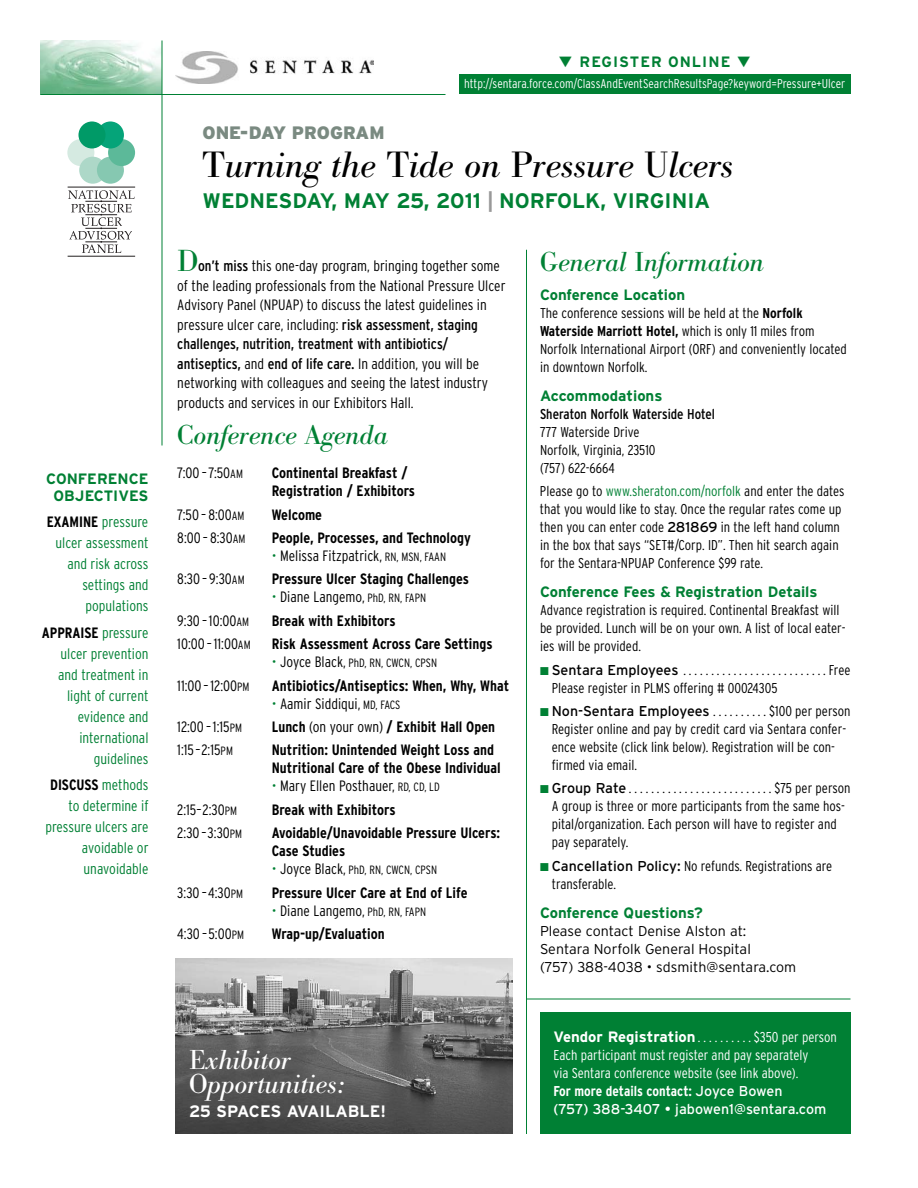
<style>
.page{position:relative;width:918px;height:1188px;background:#fff}
.page>*{position:absolute;margin:0;border:0;box-sizing:border-box;transform-origin:0 0}
.t1{font:italic 36px "Bodoni BE";color:#000}
.t2{font:italic 27px "Bodoni BE";color:#008034}
.t3{font:italic 27px/24px "Bodoni BE";color:#fff}
.t4{font:700 21px "Interstate";color:#008034}
.t5{font:900 18px "Interstate";color:#7a8a81}
.t6{font:700 16.5px "Interstate";color:#fff}
.t7{font:300 condensed 15px/19.5px "Interstate";color:#000}
.t8{font:700 condensed 15px/18px "Interstate";color:#000}
.t9{font:300 condensed 15px/21px "Interstate";color:#008034;text-align:right}
.t10{font:700 15px/16.5px "Interstate";color:#008034;text-align:center}
.t11{font:700 15px "Interstate";letter-spacing:.07em;color:#008034}
.t12{font:300 condensed 14.25px/18px "Interstate";color:#000}
.t13{font:300 condensed 14.25px/18px "Interstate";color:#fff}
.t14{font:300 14.25px/18px "Interstate";color:#000}
.t15{font:condensed 14.25px "Interstate";color:#000}
.t16{font:300 condensed 12.75px "Interstate";color:#fff}
.t17{font:300 condensed 12px "Interstate";color:#000}
.s1{font-weight:700;color:#000}
.s2{font-style:normal}
.s3{color:#999}
.s4{font-family:"Bodoni BE";font-weight:400;font-stretch:normal;font-size:30px;color:#008034}
.s5{font-weight:400}
.s6{font-size:12px}
.s7{color:#008034}
.s8{font-size:15px;color:#008034}
.s9{font-size:15px}
.s10{font-weight:300}
.s11{font-weight:700}
.s12{font-weight:400;font-stretch:normal}
.s13{font-weight:700;font-stretch:normal;font-size:15px}
</style>
<div class="page">
<img style="left:40px;top:40px;width:122px;height:54px">
<div style="left:67px;top:139px;width:27px;height:27px;background:#d5eae1;border-radius:50%"></div>
<div style="left:79px;top:157px;width:27px;height:27px;background:#add8c8;border-radius:50%"></div>
<div style="left:97px;top:157px;width:27px;height:27px;background:#86c8b1;border-radius:50%"></div>
<div style="left:108px;top:139px;width:27px;height:27px;background:#5cb999;border-radius:50%"></div>
<div style="left:97px;top:122px;width:27px;height:27px;background:#05a479;border-radius:50%"></div>
<div style="left:78px;top:122px;width:28px;height:27px;background:#009a67;border-radius:50%"></div>
<hr style="left:68px;top:187px;width:67px;height:1px;background:#231f20">
<hr style="left:68px;top:256px;width:67px;height:1px;background:#231f20">
<svg style="left:68px;top:190px;width:67px;height:63px"></svg>
<img style="left:176px;top:51px;width:198px;height:33px">
<hr style="left:162px;top:40px;width:1px;height:406px;background:#008034">
<hr style="left:40px;top:94px;width:406px;height:1px;background:#008034">
<div style="left:459px;top:74px;width:391px;height:19px;background:#008034"></div>
<img style="left:176px;top:958px;width:337px;height:176px">
<div style="left:540px;top:1012px;width:310px;height:122px;background:#008034"></div>
<hr style="left:526px;top:250px;width:1px;height:884px;background:#008034">
<hr style="left:526px;top:999px;width:324px;height:1px;background:#008034">
<p class="t10" style="left:46px;top:471px;width:104px">CONFERENCE<br>OBJECTIVES</p>
<p class="t9" style="left:47px;top:512px;width:103px"><span class="s1">EXAMINE</span> pressure ulcer assessment and risk across settings and populations</p>
<p class="t9" style="left:42px;top:622px;width:108px"><span class="s1">APPRAISE</span> pressure ulcer prevention and treatment in light of current evidence and international guidelines</p>
<p class="t9" style="left:45px;top:775px;width:105px"><span class="s1">DISCUSS</span> methods to determine if pressure ulcers are avoidable or unavoidable</p>
<p class="t11" style="left:559px;top:54px;width:193px">▼ REGISTER ONLINE ▼</p>
<p class="t16" style="left:464px;top:76px;width:383px">http://sentara.force.com/ClassAndEventSearchResultsPage?keyword=Pressure+Ulcer</p>
<p class="t5" style="left:202px;top:123px;width:184px">ONE-DAY PROGRAM</p>
<h1 class="t1" style="left:202px;top:152px;width:533px"><span class="s2">T</span>urning the <span class="s2">T</span>ide on <span class="s2">P</span>ressure <span class="s2">U</span>lcers</h1>
<h3 class="t4" style="left:202px;top:189px;width:509px">WEDNESDAY, MAY 25, 2011 <span class="s3">|</span> NORFOLK, VIRGINIA</h3>
<p class="t7" style="left:177px;top:256px;width:330px"><span class="s4">D</span><span class="s5">on’t miss</span> this one-day program, bringing together some of the leading professionals from the National Pressure Ulcer Advisory Panel (NPUAP) to discuss the latest guidelines in pressure ulcer care, including: <span class="s5">risk assessment, staging challenges, nutrition, treatment with antibiotics/ antiseptics,</span> and <span class="s5">end of life care.</span> In addition, you will be networking with colleagues and seeing the latest industry products and services in our Exhibitors Hall.</p>
<h2 class="t2" style="left:177px;top:425px;width:212px"><span class="s2">C</span>onference <span class="s2">A</span>genda</h2>
<p class="t7" style="left:177px;top:463px;width:67px">7:00 –7:50<span class="s6">AM</span></p>
<p class="t8" style="left:272px;top:464px;width:145px">Continental Breakfast /<br>Registration / Exhibitors</p>
<p class="t7" style="left:177px;top:505px;width:69px">7:50 – 8:00<span class="s6">AM</span></p>
<p class="t8" style="left:272px;top:505px;width:52px">Welcome</p>
<p class="t7" style="left:177px;top:528px;width:70px">8:00– 8:30<span class="s6">AM</span></p>
<p class="t8" style="left:272px;top:529px;width:201px">People, Processes, and Technology</p>
<p class="t7" style="left:272px;top:546px;width:176px"><span class="s7">•</span> Melissa Fitzpatrick, <span class="s6">RN, MSN, FAAN</span></p>
<p class="t7" style="left:177px;top:569px;width:69px">8:30 – 9:30<span class="s6">AM</span></p>
<p class="t8" style="left:272px;top:570px;width:199px">Pressure Ulcer Staging Challenges</p>
<p class="t7" style="left:272px;top:587px;width:156px"><span class="s7">•</span> Diane Langemo, <span class="s6">PhD, RN, FAPN</span></p>
<p class="t7" style="left:177px;top:611px;width:73px">9:30 – 10:00<span class="s6">AM</span></p>
<p class="t8" style="left:272px;top:612px;width:125px">Break with Exhibitors</p>
<p class="t7" style="left:177px;top:634px;width:75px">10:00 – 11:00<span class="s6">AM</span></p>
<p class="t8" style="left:272px;top:635px;width:222px">Risk Assessment Across Care Settings</p>
<p class="t17" style="left:272px;top:656px;width:167px"><span class="s8">•</span> <span class="s9">Joyce Black,</span> PhD, RN, CWCN, CPSN</p>
<p class="t7" style="left:177px;top:676px;width:74px">11:00 – 12:00<span class="s6">PM</span></p>
<p class="t8" style="left:272px;top:676px;width:239px">Antibiotics/Antiseptics: When, Why, What</p>
<p class="t7" style="left:272px;top:694px;width:130px"><span class="s7">•</span> Aamir Siddiqui, <span class="s6">MD, FACS</span></p>
<p class="t7" style="left:177px;top:717px;width:66px">12:00 – 1:15<span class="s6">PM</span></p>
<p class="t8" style="left:272px;top:718px;width:225px">Lunch <span class="s10">(on your own)</span> / Exhibit Hall Open</p>
<p class="t7" style="left:177px;top:740px;width:57px">1:15–2:15<span class="s6">PM</span></p>
<p class="t8" style="left:272px;top:741px;width:230px">Nutrition: Unintended Weight Loss and<br>Nutritional Care of the Obese Individual</p>
<p class="t7" style="left:272px;top:776px;width:170px"><span class="s7">•</span> Mary Ellen Posthauer, <span class="s6">RD, CD, LD</span></p>
<p class="t7" style="left:177px;top:800px;width:61px">2:15–2:30<span class="s6">PM</span></p>
<p class="t8" style="left:272px;top:801px;width:125px">Break with Exhibitors</p>
<p class="t7" style="left:177px;top:823px;width:66px">2:30 –3:30<span class="s6">PM</span></p>
<p class="t8" style="left:272px;top:824px;width:230px">Avoidable/Unavoidable Pressure Ulcers:<br>Case Studies</p>
<p class="t17" style="left:272px;top:863px;width:167px"><span class="s8">•</span> <span class="s9">Joyce Black,</span> PhD, RN, CWCN, CPSN</p>
<p class="t7" style="left:177px;top:883px;width:67px">3:30 –4:30<span class="s6">PM</span></p>
<p class="t8" style="left:272px;top:883px;width:197px">Pressure Ulcer Care at End of Life</p>
<p class="t7" style="left:272px;top:901px;width:156px"><span class="s7">•</span> Diane Langemo, <span class="s6">PhD, RN, FAPN</span></p>
<p class="t7" style="left:177px;top:924px;width:68px">4:30 –5:00<span class="s6">PM</span></p>
<p class="t8" style="left:272px;top:925px;width:114px">Wrap-up/Evaluation</p>
<h2 class="t2" style="left:540px;top:252px;width:226px"><span class="s2">G</span>eneral <span class="s2">I</span>nformation</h2>
<p class="t10" style="left:540px;top:287px;width:147px">Conference Location</p>
<p class="t12" style="left:540px;top:304px;width:308px">The conference sessions will be held at the <span class="s11">Norfolk Waterside Marriott Hotel,</span> which is only 11 miles from Norfolk International Airport (ORF) and conveniently located in downtown Norfolk.</p>
<p class="t10" style="left:540px;top:388px;width:124px">Accommodations</p>
<p class="t15" style="left:540px;top:406px;width:177px">Sheraton Norfolk Waterside Hotel</p>
<p class="t12" style="left:540px;top:423px;width:117px">777 Waterside Drive<br>Norfolk, Virginia, 23510 (757) 622-6664</p>
<p class="t12" style="left:540px;top:482px;width:306px">Please go to <span class="s7">www.sheraton.com/norfolk</span> and enter the dates that you would like to stay. Once the regular rates come up then you can enter code <span class="s12">281869</span> in the left hand column in the box that says “SET#/Corp. ID”. Then hit search again for the Sentara-NPUAP Conference $99 rate.</p>
<p class="t10" style="left:540px;top:584px;width:279px">Conference Fees &amp; Registration Details</p>
<p class="t12" style="left:540px;top:601px;width:307px">Advance registration is required. Continental Breakfast will be provided. Lunch will be on your own. A list of local eater&shy;ies will be provided.</p>
<p class="t12" style="left:552px;top:661px;width:300px;text-indent:-12px"><span class="s7">■</span><span class="s12">Sentara Employees</span> ..........................Free<br>Please register in PLMS offering # 00024305</p>
<p class="t12" style="left:552px;top:702px;width:300px;text-indent:-12px"><span class="s7">■</span> <span class="s12">Non-Sentara Employees</span> . . . . . . . . . . $100 per person Register online and pay by credit card via Sentara confer&shy;ence website (click link below). Registration will be con&shy;firmed via email.</p>
<p class="t12" style="left:552px;top:779px;width:300px;text-indent:-12px"><span class="s7">■</span><span class="s12">Group Rate</span>..........................$75 per person A group is three or more participants from the same hos&shy;pital/organization. Each person will have to register and pay separately.</p>
<p class="t12" style="left:552px;top:857px;width:282px;text-indent:-12px"><span class="s7">■</span> <span class="s12">Cancellation Policy:</span> No refunds. Registrations are transferable.</p>
<p class="t10" style="left:540px;top:904px;width:164px">Conference Questions?</p>
<p class="t14" style="left:540px;top:922px;width:258px">Please contact Denise Alston at:<br>Sentara Norfolk General Hospital<br>(757) 388-4038 • sdsmith@sentara.com</p>
<h2 class="t3" style="left:189px;top:1051px;width:157px"><span class="s2">E</span>xhibitor<br><span class="s2">O</span>pportunities:</h2>
<p class="t6" style="left:189px;top:1102px;width:199px">25 SPACES AVAILABLE!</p>
<p class="t13" style="left:553px;top:1028px;width:285px"><span class="s13">Vendor Registration</span> . . . . . . . . . . $350 per person Each participant must register and pay separately<br>via Sentara conference website (see link above).<br><span class="s11">For more details contact:</span> <span class="s12">Joyce Bowen<br>(757) 388-3407 • jabowen1@sentara.com</span></p>
</div>
